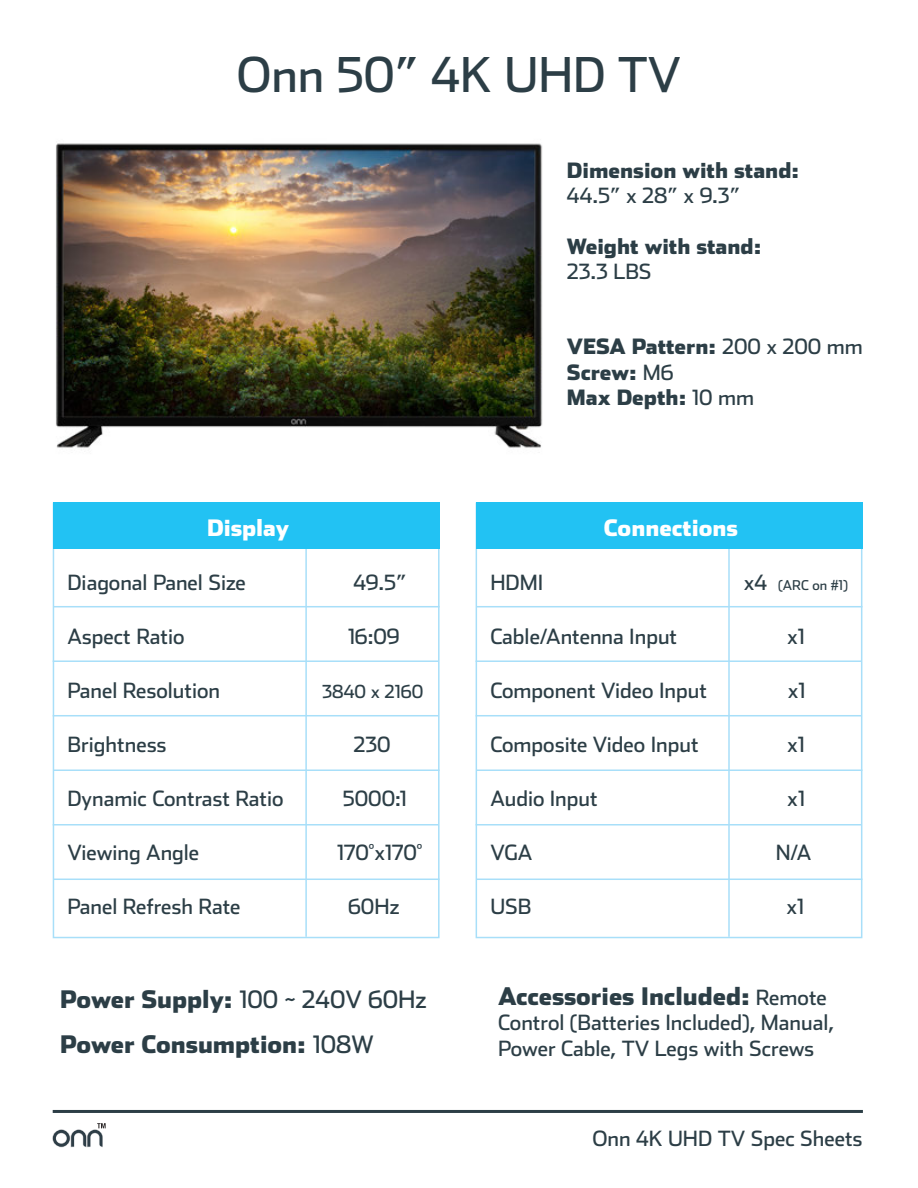
<style>
.page{position:relative;width:918px;height:1188px;background:#fff}
.page>*{position:absolute;margin:0;border:0;box-sizing:border-box;transform-origin:0 0}
.t1{font:48px "Stainless";color:#2c3e46}
.t2{font:900 24px "Stainless";color:#2c3e46}
.t3{font:900 22.5px "Stainless";color:#fff}
.t4{font:21px/25.2px "Stainless";color:#2c3e46}
.t5{font:900 21px "Stainless";color:#2c3e46}
.t6{font:18px "Stainless";color:#2c3e46}
.t7{font:13.5px "Stainless";color:#2c3e46}
.s1{font-weight:400}
.s2{font-size:21px}
.s3{font-weight:400;font-size:21px}
</style>
<div class="page">
<img style="left:52px;top:143px;width:491px;height:391px">
<hr style="left:305px;top:535px;width:2px;height:402px;background:#a8dff9">
<svg style="left:52px;top:1123px;width:54px;height:24px"></svg>
<hr style="left:53px;top:1110px;width:810px;height:3px;background:#2c3e46">
<div style="left:53px;top:502px;width:387px;height:436px;border:2px solid #a8dff9"></div>
<div style="left:53px;top:502px;width:387px;height:47px;background:#22c2f3"></div>
<hr style="left:54px;top:606px;width:386px;height:1px;background:#a8dff9">
<hr style="left:53px;top:660px;width:385px;height:2px;background:#a8dff9">
<hr style="left:53px;top:715px;width:385px;height:1px;background:#a8dff9">
<hr style="left:54px;top:770px;width:386px;height:1px;background:#a8dff9">
<hr style="left:53px;top:824px;width:385px;height:2px;background:#a8dff9">
<hr style="left:54px;top:879px;width:386px;height:1px;background:#a8dff9">
<hr style="left:728px;top:535px;width:2px;height:402px;background:#a8dff9">
<div style="left:476px;top:502px;width:386px;height:436px;border:2px solid #a8dff9"></div>
<div style="left:476px;top:502px;width:386px;height:47px;background:#22c2f3"></div>
<hr style="left:477px;top:606px;width:385px;height:1px;background:#a8dff9">
<hr style="left:476px;top:660px;width:385px;height:2px;background:#a8dff9">
<hr style="left:476px;top:715px;width:385px;height:1px;background:#a8dff9">
<hr style="left:477px;top:770px;width:385px;height:1px;background:#a8dff9">
<hr style="left:476px;top:824px;width:385px;height:2px;background:#a8dff9">
<hr style="left:477px;top:879px;width:385px;height:1px;background:#a8dff9">
<p class="t1" style="left:237px;top:46px;width:446px">Onn 50” 4K UHD TV</p>
<p class="t5" style="left:567px;top:157px;width:234px">Dimension with stand:</p>
<p class="t4" style="left:567px;top:183px;width:175px">44.5” x 28” x 9.3”</p>
<p class="t5" style="left:567px;top:233px;width:196px">Weight with stand:</p>
<p class="t4" style="left:567px;top:258px;width:86px">23.3 LBS</p>
<p class="t3" style="left:207px;top:514px;width:84px">Display</p>
<p class="t4" style="left:68px;top:570px;width:180px">Diagonal Panel Size</p>
<p class="t4" style="left:354px;top:570px;width:55px">49.5”</p>
<p class="t4" style="left:68px;top:624px;width:119px">Aspect Ratio</p>
<p class="t4" style="left:348px;top:624px;width:53px">16:09</p>
<p class="t4" style="left:68px;top:678px;width:154px">Panel Resolution</p>
<p class="t6" style="left:322px;top:681px;width:103px">3840 x 2160</p>
<p class="t4" style="left:68px;top:732px;width:100px">Brightness</p>
<p class="t4" style="left:353px;top:732px;width:39px">230</p>
<p class="t4" style="left:68px;top:786px;width:218px">Dynamic Contrast Ratio</p>
<p class="t4" style="left:343px;top:786px;width:65px">5000:1</p>
<p class="t4" style="left:68px;top:840px;width:133px">Viewing Angle</p>
<p class="t4" style="left:337px;top:840px;width:86px">170<sup>°</sup>x170<sup>°</sup></p>
<p class="t4" style="left:68px;top:894px;width:175px">Panel Refresh Rate</p>
<p class="t4" style="left:348px;top:894px;width:53px">60Hz</p>
<p class="t2" style="left:60px;top:984px;width:368px">Power Supply: <span class="s1">100 ~ 240V 60Hz</span></p>
<p class="t2" style="left:60px;top:1029px;width:315px">Power Consumption: <span class="s1">108W</span></p>
<p class="t5" style="left:567px;top:333px;width:297px">VESA Pattern: <span class="s1">200 x 200 mm</span></p>
<p class="t5" style="left:567px;top:359px;width:108px">Screw: <span class="s1">M6</span></p>
<p class="t5" style="left:567px;top:384px;width:189px">Max Depth: <span class="s1">10 mm</span></p>
<p class="t3" style="left:604px;top:514px;width:136px">Connections</p>
<p class="t4" style="left:490px;top:570px;width:54px">HDMI</p>
<p class="t7" style="left:744px;top:577px;width:106px"><span class="s2">x4</span> (ARC on #1)</p>
<p class="t4" style="left:490px;top:624px;width:188px">Cable/Antenna Input</p>
<p class="t4" style="left:787px;top:624px;width:19px">x1</p>
<p class="t4" style="left:490px;top:678px;width:218px">Component Video Input</p>
<p class="t4" style="left:788px;top:678px;width:19px">x1</p>
<p class="t4" style="left:490px;top:732px;width:210px">Composite Video Input</p>
<p class="t4" style="left:787px;top:732px;width:19px">x1</p>
<p class="t4" style="left:490px;top:786px;width:109px">Audio Input</p>
<p class="t4" style="left:787px;top:786px;width:19px">x1</p>
<p class="t4" style="left:490px;top:840px;width:44px">VGA</p>
<p class="t4" style="left:776px;top:840px;width:37px">N/A</p>
<p class="t4" style="left:490px;top:894px;width:43px">USB</p>
<p class="t4" style="left:787px;top:894px;width:19px">x1</p>
<p class="t2" style="left:498px;top:981px;width:330px">Accessories Included: <span class="s3">Remote</span></p>
<p class="t4" style="left:498px;top:1010px;width:338px">Control (Batteries Included), Manual,<br>Power Cable, TV Legs with Screws</p>
<p class="t4" style="left:592px;top:1126px;width:272px">Onn 4K UHD TV Spec Sheets</p>
</div>
